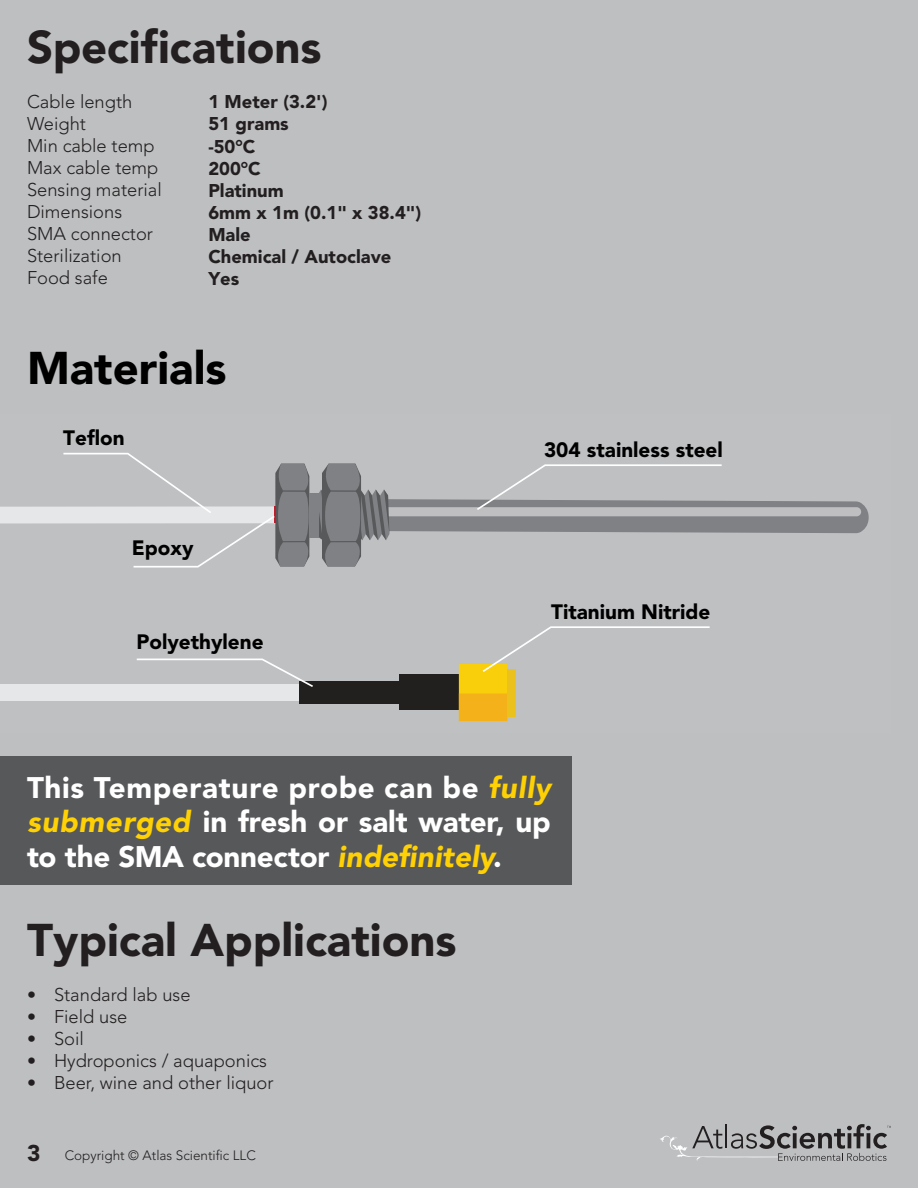
<style>
.page{position:relative;width:918px;height:1188px;background:#bdbfc1}
.page>*{position:absolute;margin:0;border:0;box-sizing:border-box;transform-origin:0 0}
.t1{font:900 45.45px "Avenir";color:#231f20}
.t2{font:900 45.45px "Avenir";color:#000}
.t3{font:900 29.55px/34.7px "Avenir";letter-spacing:-.005em;color:#fff;text-align:justify}
.t4{font:900 20.7px "Avenir";color:#000}
.t5{font:300 18.3px/22px "Avenir";color:#231f20}
.t6{font:900 18.3px "Avenir";color:#231f20}
.t7{font:300 13.5px "Avenir";color:#231f20}
.s1{font-style:italic;color:#fed105}
.s2{font-size:18px}
.s3{font-weight:900;font-size:22.65px}
</style>
<div class="page">
<div style="left:0;top:756px;width:571px;height:129px;background:#57585a"></div>
<div style="left:0;top:506px;width:477px;height:17px;background:#e6e7e8"></div>
<div style="left:0;top:684px;width:322px;height:17px;background:#e6e7e8"></div>
<div style="left:299px;top:681px;width:109px;height:23px;background:#221f1f"></div>
<div style="left:399px;top:674px;width:63px;height:36px;background:#221f1f"></div>
<div style="left:459px;top:664px;width:48px;height:57px;background:#f9cf0c"></div>
<div style="left:459px;top:693px;width:48px;height:28px;background:#f5b11a"></div>
<div style="left:507px;top:669px;width:8px;height:47px;background:#eac11d"></div>
<svg style="left:136px;top:658px;width:177px;height:29px"></svg>
<svg style="left:482px;top:626px;width:228px;height:48px"></svg>
<svg style="left:62px;top:452px;width:807px;height:116px"></svg>
<svg style="left:660px;top:1124px;width:231px;height:37px"></svg>
<p class="t1" style="left:27px;top:20px;width:296px">Specifications</p>
<p class="t6" style="left:208px;top:91px;width:121px">1 Meter (3.2')</p>
<p class="t6" style="left:208px;top:113px;width:82px">51 grams</p>
<p class="t6" style="left:208px;top:135px;width:49px">-50°C</p>
<p class="t6" style="left:208px;top:157px;width:54px">200°C</p>
<p class="t6" style="left:208px;top:179px;width:77px">Platinum</p>
<p class="t6" style="left:208px;top:201px;width:214px">6mm x 1m (0.1" x 38.4")</p>
<p class="t6" style="left:208px;top:223px;width:44px">Male</p>
<p class="t6" style="left:208px;top:245px;width:185px">Chemical / Autoclave</p>
<p class="t6" style="left:208px;top:267px;width:32px">Yes</p>
<p class="t5" style="left:27px;top:90px;width:107px">Cable length</p>
<p class="t5" style="left:27px;top:112px;width:61px">Weight</p>
<p class="t5" style="left:27px;top:134px;width:129px">Min cable temp</p>
<p class="t5" style="left:27px;top:156px;width:136px">Max cable temp<br>Sensing material</p>
<p class="t5" style="left:27px;top:200px;width:97px">Dimensions</p>
<p class="t5" style="left:27px;top:222px;width:128px">SMA connector</p>
<p class="t5" style="left:27px;top:244px;width:96px">Sterilization</p>
<p class="t5" style="left:27px;top:266px;width:82px">Food safe</p>
<p class="t2" style="left:27px;top:340px;width:201px">Materials</p>
<p class="t4" style="left:63px;top:426px;width:63px">Teflon</p>
<p class="t4" style="left:132px;top:536px;width:63px">Epoxy</p>
<p class="t4" style="left:136px;top:630px;width:129px">Polyethylene</p>
<p class="t4" style="left:544px;top:437px;width:180px">304 stainless steel</p>
<p class="t4" style="left:551px;top:599px;width:161px">Titanium Nitride</p>
<p class="t3" style="left:27px;top:770px;width:525px">This Temperature probe can be <span class="s1">fully submerged</span> in fresh or salt water, up to the SMA connector <span class="s1">indefinitely</span>.</p>
<p class="t1" style="left:27px;top:913px;width:431px">Typical Applications</p>
<p class="t5" style="left:27px;top:983px;width:165px"><span class="s2">•</span> Standard lab use</p>
<p class="t5" style="left:27px;top:1005px;width:102px"><span class="s2">•</span> Field use</p>
<p class="t5" style="left:27px;top:1027px;width:58px"><span class="s2">•</span> Soil</p>
<p class="t5" style="left:27px;top:1049px;width:242px"><span class="s2">•</span> Hydroponics / aquaponics</p>
<p class="t5" style="left:27px;top:1071px;width:248px"><span class="s2">•</span> Beer, wine and other liquor</p>
<p class="t7" style="left:27px;top:1147px;width:230px"><span class="s3">3</span> Copyright © Atlas Scientific LLC</p>
</div>
